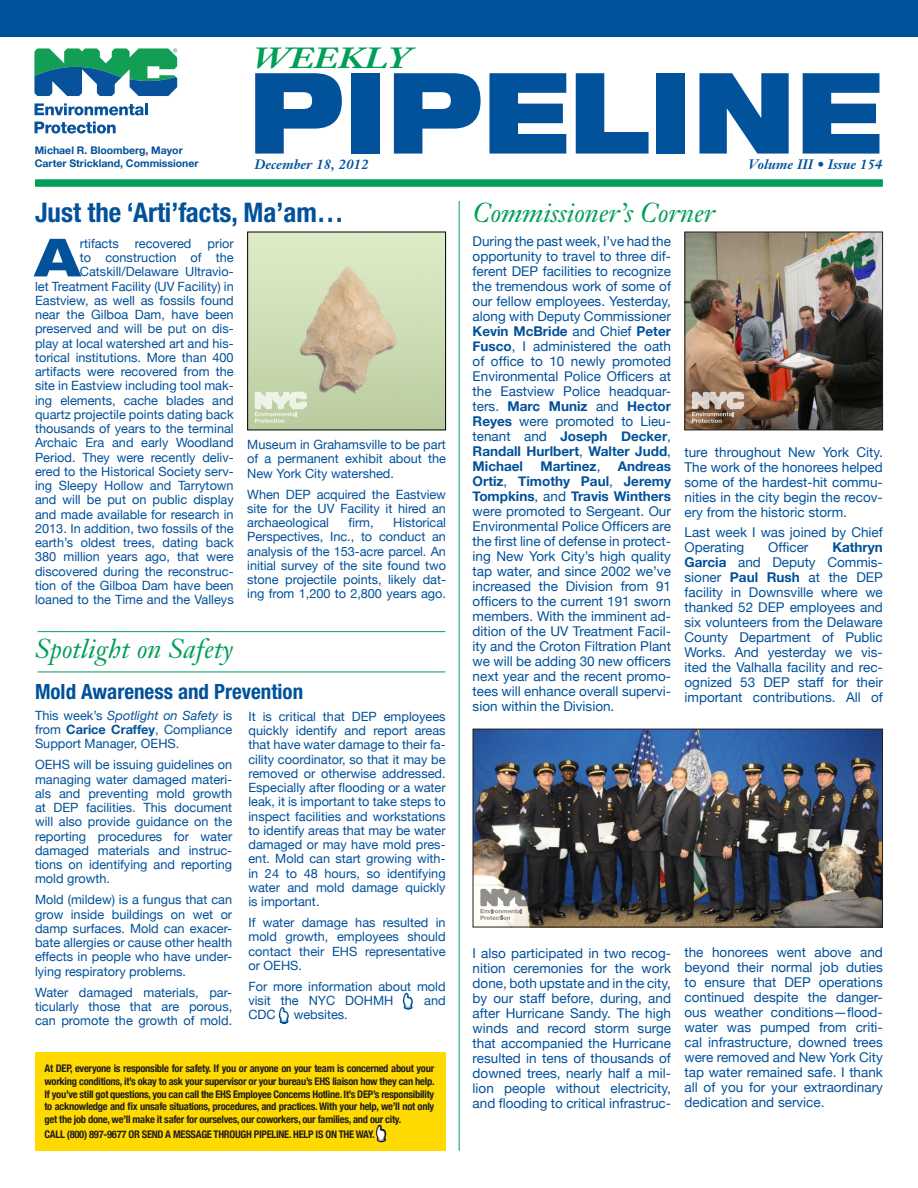
<style>
.page{position:relative;width:918px;height:1188px;background:#fff}
.page>*{position:absolute;margin:0;border:0;box-sizing:border-box;transform-origin:0 0}
.t1{font:900 expanded 112.5px "Helvetica Neue";color:#01519b;scale:.9 1}
.body{font:800 expanded 52.65px "Helvetica Neue";color:#01519b}
.t2{font:italic 700 28.8px "Janson Text";color:#009e57;scale:1.25 1}
.t3{font:italic 27px "Janson Text";color:#009e57}
.body-2{font:700 condensed 27px "Helvetica Neue";color:#01519b}
.body-3{font:700 condensed 21px "Helvetica Neue";color:#01519b}
.body-4{font:13.5px/15px "Helvetica Neue";color:#01519b;text-align:justify}
.t4{font:italic 700 13.5px "Janson Text";color:#01519b}
.body-5{font:700 13.5px "Helvetica Neue";color:#01519b}
.body-6{font:12.75px/14.2px "Helvetica Neue";color:#01519b;text-align:justify}
.t5{font:700 condensed 10.5px/12.6px "Helvetica Neue";letter-spacing:-.025em;color:#231f20;text-align:justify}
.t6{font:700 10.5px "Helvetica Neue";color:#01519b}
.s1{font-style:italic}
.s2{font-weight:700}
.s3{font-weight:400}
</style>
<div class="page">
<svg style="left:35px;top:103px;width:113px;height:12px"></svg>
<svg style="left:35px;top:122px;width:81px;height:12px"></svg>
<svg style="left:34px;top:48px;width:143px;height:48px"></svg>
<div style="left:35px;top:179px;width:848px;height:8px;background:#009e57"></div>
<hr style="left:459px;top:201px;width:1px;height:950px;background:#009e57">
<div style="left:0;top:0;width:918px;height:36px;background:#01519b"></div>
<hr style="left:38px;top:631px;width:407px;height:1px;background:#009e57">
<hr style="left:38px;top:672px;width:407px;height:1px;background:#009e57">
<div style="left:35px;top:1052px;width:411px;height:99px;background:#ffda01"></div>
<img style="left:249px;top:234px;width:195px;height:194px">
<div style="left:247px;top:232px;width:199px;height:198px;border:1px solid #000"></div>
<img style="left:475px;top:731px;width:406px;height:194px">
<div style="left:473px;top:729px;width:410px;height:198px;border:1px solid #231f20"></div>
<svg style="left:480px;top:889px;width:53px;height:31px"></svg>
<img style="left:687px;top:234px;width:194px;height:194px">
<div style="left:685px;top:232px;width:198px;height:198px;border:1px solid #231f20"></div>
<svg style="left:692px;top:392px;width:52px;height:31px;background:#ab988a"></svg>
<svg style="left:255px;top:392px;width:52px;height:31px;background:#d7e1c7"></svg>
<svg style="left:402px;top:992px;width:11px;height:18px"></svg>
<svg style="left:278px;top:1007px;width:11px;height:17px"></svg>
<svg style="left:375px;top:1124px;width:12px;height:19px"></svg>
<p class="t6" style="left:35px;top:142px;width:150px">Michael R. Bloomberg, Mayor</p>
<p class="t6" style="left:35px;top:155px;width:165px">Carter Strickland, Commissioner</p>
<p class="t2" style="left:253px;top:39px;width:127px">WEEKLY</p>
<p class="t1" style="left:248px;top:40px;width:706px">PIPELINE</p>
<p class="t4" style="left:255px;top:155px;width:116px">December 18, 2012</p>
<p class="t4" style="left:748px;top:155px;width:136px">Volume III • Issue 154</p>
<p class="body-2" style="left:35px;top:196px;width:310px">Just the ‘Arti’facts, Ma’am…</p>
<p class="body" style="left:35px;top:224px;width:46px">A</p>
<p class="body-6" style="left:80px;top:237px;width:40px">rtifacts</p>
<p class="body-6" style="left:135px;top:237px;width:58px">recovered</p>
<p class="body-6" style="left:35px;top:237px;width:200px;text-align:right">prior<br>to construction of the<br>Catskill/Delaware Ultravio-<br>let Treatment Facility (UV Facility) in<br>Eastview, as well as fossils found near the Gilboa Dam, have been preserved and will be put on dis&shy;play at local watershed art and his&shy;torical institutions. More than 400 artifacts were recovered from the site in Eastview including tool mak&shy;ing elements, cache blades and quartz projectile points dating back thousands of years to the terminal<br>Archaic Era and early Woodland<br>Period. They were recently deliv&shy;ered to the Historical Society serv&shy;ing Sleepy Hollow and Tarrytown and will be put on public display and made available for research in<br>2013. In addition, two fossils of the earth’s oldest trees, dating back<br>380 million years ago, that were discovered during the reconstruc&shy;tion of the Gilboa Dam have been loaned to the Time and the Valleys</p>
<p class="t3" style="left:35px;top:632px;width:200px">Spotlight on Safety</p>
<p class="body-6" style="left:247px;top:438px;width:200px">Museum in Grahamsville to be part of a permanent exhibit about the New York City watershed.</p>
<p class="body-6" style="left:247px;top:488px;width:200px">When DEP acquired the Eastview site for the UV Facility it hired an archaeological</p>
<p class="body-6" style="left:349px;top:516px;width:27px">firm,</p>
<p class="body-6" style="left:247px;top:516px;width:200px;text-indent:146px">Historical Perspectives, Inc., to conduct an analysis of the 153-acre parcel. An initial survey of the site found two stone projectile points, likely dat&shy;ing from 1,200 to 2,800 years ago.</p>
<p class="body-3" style="left:35px;top:678px;width:270px">Mold Awareness and Prevention</p>
<p class="body-6" style="left:35px;top:709px;width:199px">This week’s <span class="s1">Spotlight on Safety</span> is from <span class="s2">Carice Craffey</span>, Compliance Support Manager, OEHS.</p>
<p class="body-6" style="left:35px;top:758px;width:199px">OEHS will be issuing guidelines on managing water damaged materi&shy;als and preventing mold growth at DEP facilities. This document will also provide guidance on the reporting procedures for water damaged materials and instruc&shy;tions on identifying and reporting mold growth.</p>
<p class="body-6" style="left:35px;top:893px;width:199px">Mold (mildew) is a fungus that can grow inside buildings on wet or damp surfaces. Mold can exacer&shy;bate allergies or cause other health effects in people who have under&shy;lying respiratory problems.</p>
<p class="body-6" style="left:35px;top:986px;width:199px">Water damaged materials, par&shy;ticularly those that are porous, can promote the growth of mold.</p>
<p class="body-6" style="left:248px;top:710px;width:199px">It is critical that DEP employees quickly identify and report areas that have water damage to their fa&shy;cility coordinator, so that it may be removed or otherwise addressed.<br>Especially after flooding or a water leak, it is important to take steps to inspect facilities and workstations to identify areas that may be water damaged or may have mold pres&shy;ent. Mold can start growing with&shy;in 24 to 48 hours, so identifying water and mold damage quickly is important.</p>
<p class="body-6" style="left:248px;top:916px;width:199px">If water damage has resulted in mold growth, employees should contact their EHS representative or OEHS.</p>
<p class="body-6" style="left:248px;top:980px;width:199px">For more information about mold visit the NYC DOHMH</p>
<p class="body-6" style="left:424px;top:994px;width:23px">and</p>
<p class="body-6" style="left:248px;top:1009px;width:29px">CDC</p>
<p class="body-6" style="left:294px;top:1009px;width:56px">websites.</p>
<p class="t5" style="left:44px;top:1062px;width:392px">At DEP, everyone is responsible for safety. If you or anyone on your team is concerned about your working conditions, it’s okay to ask your supervisor or your bureau’s EHS liaison how they can help.<br>If you’ve still got questions, you can call the EHS Employee Concerns Hotline. It’s DEP’s responsibility to acknowledge and fix unsafe situations, procedures, and practices. With your help, we’ll not only get the job done, we’ll make it safer for ourselves, our coworkers, our families, and our city.</p>
<p class="t5" style="left:44px;top:1127px;width:332px">CALL (800) 897-9677 OR SEND A MESSAGE THROUGH PIPELINE. HELP IS ON THE WAY.</p>
<p class="t3" style="left:473px;top:196px;width:244px">Commissioner’s Corner</p>
<p class="body-4" style="left:473px;top:234px;width:200px">During the past week, I’ve had the opportunity to travel to three dif&shy;ferent DEP facilities to recognize the tremendous work of some of our fellow employees. Yesterday, along with Deputy Commissioner <span class="s2">Kevin McBride</span> and Chief <span class="s2">Peter Fusco</span>, I administered the oath of office to 10 newly promoted Environmental Police Officers at the Eastview Police headquar&shy;ters. <span class="s2">Marc Muniz</span> and <span class="s2">Hector Reyes</span> were promoted to Lieu&shy;tenant and <span class="s2">Joseph Decker</span>, <span class="s2">Randall Hurlbert</span>, <span class="s2">Walter Judd</span>, <span class="s2">Michael</span></p>
<p class="body-4" style="left:473px;top:459px;width:200px;text-indent:145px"><span class="s2">Andreas Ortiz</span>, <span class="s2">Timothy Paul</span>, <span class="s2">Jeremy Tompkins</span>, and <span class="s2">Travis Winthers </span>were promoted to Sergeant. Our Environmental Police Officers are the first line of defense in protect&shy;ing New York City’s high quality tap water, and since 2002 we’ve increased the Division from 91 officers to the current 191 sworn members. With the imminent ad&shy;dition of the UV Treatment Facil&shy;ity and the Croton Filtration Plant we will be adding 30 new officers next year and the recent promo&shy;tees will enhance overall supervi&shy;sion within the Division.</p>
<p class="body-5" style="left:540px;top:456px;width:61px">Martinez<span class="s3">,</span></p>
<p class="body-4" style="left:685px;top:445px;width:200px">ture throughout New York City.<br>The work of the honorees helped some of the hardest-hit commu&shy;nities in the city begin the recov&shy;ery from the historic storm.</p>
<p class="body-4" style="left:685px;top:526px;width:200px">Last week I was joined by Chief<br>Operating</p>
<p class="body-4" style="left:768px;top:541px;width:42px">Officer</p>
<p class="body-4" style="left:685px;top:541px;width:200px;text-indent:148px"><span class="s2">Kathryn Garcia</span> and Deputy Commis&shy;sioner <span class="s2">Paul Rush</span> at the DEP facility in Downsville where we thanked 52 DEP employees and six volunteers from the Delaware County Department of Public Works. And yesterday we vis&shy;ited the Valhalla facility and rec&shy;ognized 53 DEP staff for their important contributions. All of</p>
<p class="body-4" style="left:473px;top:946px;width:200px">I also participated in two recog&shy;nition ceremonies for the work done, both upstate and in the city, by our staff before, during, and after Hurricane Sandy. The high winds and record storm surge that accompanied the Hurricane resulted in tens of thousands of downed trees, nearly half a mil&shy;lion people without electricity, and flooding to critical infrastruc-</p>
<p class="body-4" style="left:685px;top:946px;width:200px">the honorees went above and beyond their normal job duties to ensure that DEP operations continued despite the danger&shy;ous weather conditions—flood&shy;water was pumped from criti&shy;cal infrastructure, downed trees were removed and New York City tap water remained safe. I thank all of you for your extraordinary dedication and service.</p>
</div>
